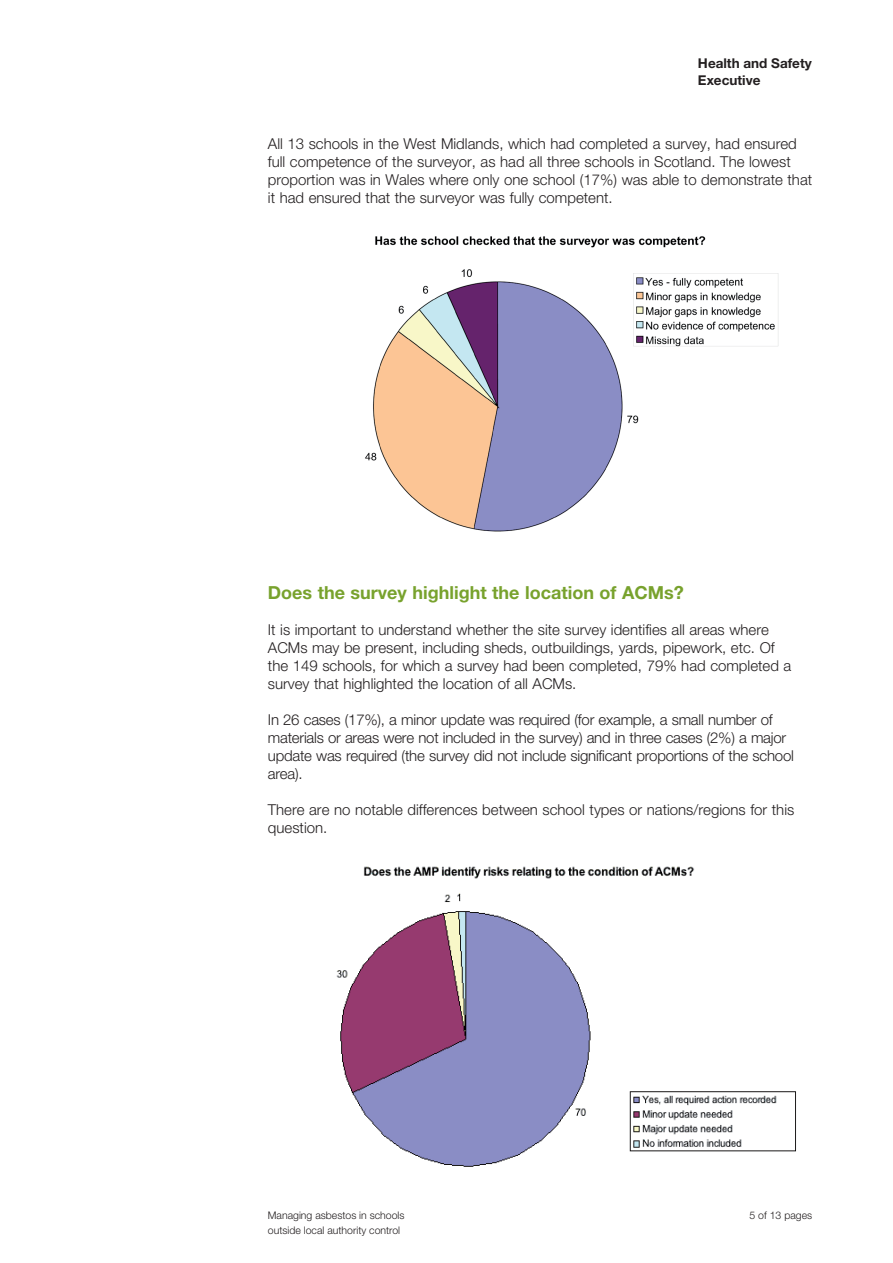
<style>
.page{position:relative;width:893px;height:1263px;background:#fff}
.page>*{position:absolute;margin:0;border:0;box-sizing:border-box;transform-origin:0 0}
.t1{font:700 18px "Helvetica Neue";color:#78a22d}
.t2{font:300 15px/18px "Helvetica Neue";color:#231f20}
.t3{font:700 13.5px/16.5px "Helvetica Neue";color:#231f20}
.t4{font:300 10.5px/14.4px "Helvetica Neue";color:#231f20}
</style>
<div class="page">
<img style="left:365px;top:236px;width:414px;height:296px">
<img style="left:336px;top:866px;width:460px;height:301px">
<p class="t3" style="left:698px;top:55px;width:115px">Health and Safety<br>Executive</p>
<p class="t2" style="left:268px;top:134px;width:546px">All 13 schools in the West Midlands, which had completed a survey, had ensured full competence of the surveyor, as had all three schools in Scotland. The lowest proportion was in Wales where only one school (17%) was able to demonstrate that it had ensured that the surveyor was fully competent.</p>
<p class="t1" style="left:268px;top:581px;width:417px">Does the survey highlight the location of ACMs?</p>
<p class="t2" style="left:268px;top:620px;width:525px">It is important to understand whether the site survey identifies all areas where ACMs may be present, including sheds, outbuildings, yards, pipework, etc. Of the 149 schools, for which a survey had been completed, 79% had completed a survey that highlighted the location of all ACMs.</p>
<p class="t2" style="left:268px;top:710px;width:527px">In 26 cases (17%), a minor update was required (for example, a small number of materials or areas were not included in the survey) and in three cases (2%) a major update was required (the survey did not include significant proportions of the school area).</p>
<p class="t2" style="left:268px;top:800px;width:528px">There are no notable differences between school types or nations/regions for this question.</p>
<p class="t4" style="left:268px;top:1208px;width:138px">Managing asbestos in schools outside local authority control</p>
<p class="t4" style="left:749px;top:1208px;width:64px">5 of 13 pages</p>
</div>
